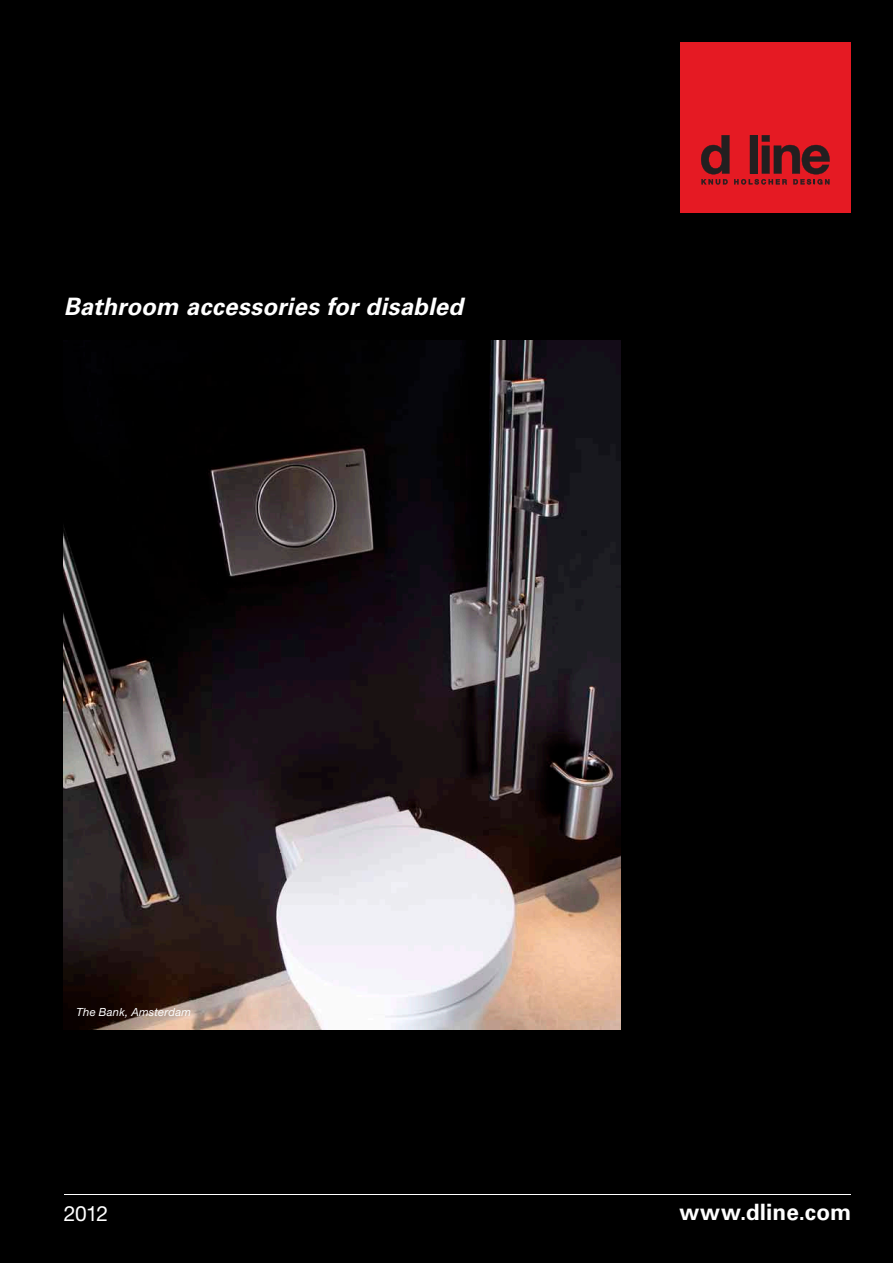
<style>
.page{position:relative;width:893px;height:1263px;background:#000}
.page>*{position:absolute;margin:0;border:0;box-sizing:border-box;transform-origin:0 0}
.t1{font:italic 700 24px "Univers LT Std";letter-spacing:.005em;color:#fff}
.t2{font:700 22.5px "Univers LT Std";letter-spacing:.005em;color:#fff}
.t3{font:21px "Helvetica Neue";color:#fff}
.t4{font:italic 11.25px "Helvetica Neue";letter-spacing:.02em;color:#fff}
</style>
<div class="page">
<hr style="left:64px;top:1194px;width:786px;height:1px;background:#fff">
<div style="left:680px;top:43px;width:170px;height:170px;background:#e51a23"></div>
<svg style="left:701px;top:135px;width:129px;height:50px"></svg>
<img style="left:64px;top:340px;width:557px;height:689px">
<p class="t1" style="left:64px;top:293px;width:401px">Bathroom accessories for disabled</p>
<p class="t4" style="left:77px;top:1005px;width:116px">The Bank, Amsterdam</p>
<p class="t3" style="left:64px;top:1201px;width:46px">2012</p>
<p class="t2" style="left:679px;top:1199px;width:173px">www.dline.com</p>
</div>
